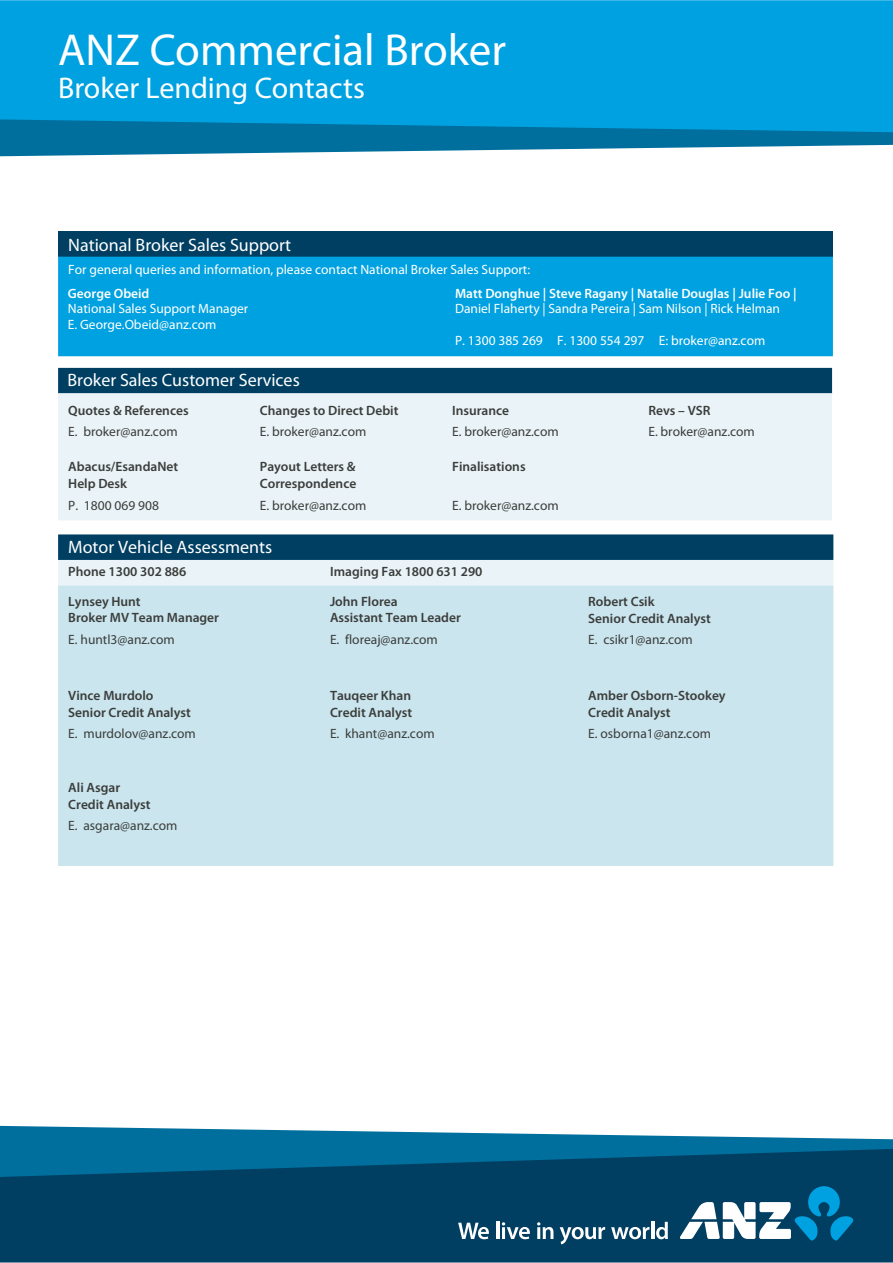
<style>
.page{position:relative;width:893px;height:1263px;background:#fff}
.page>*{position:absolute;margin:0;border:0;box-sizing:border-box;transform-origin:0 0}
.t1{font:45px "Myriad Pro";color:#fff}
.t2{font:30px "Myriad Pro";color:#fff}
.t3{font:18px "Myriad Pro";color:#fff}
.t4{font:600 13.5px/16.5px "Myriad Pro";color:#3b3d3b}
.t5{font:13.5px "Myriad Pro";color:#3b3d3b}
.t6{font:13.5px/16.2px "Myriad Pro";color:#fff}
.t7{font:600 13.5px "Myriad Pro";color:#fff}
</style>
<div class="page">
<div style="left:58px;top:368px;width:774px;height:25px;background:#003f62"></div>
<div style="left:58px;top:393px;width:774px;height:127px;background:#eaf3f7"></div>
<div style="left:0;top:0;width:892px;height:119px;background:#00a1e0"></div>
<svg style="left:0;top:119px;width:892px;height:37px;background:#258db7"></svg>
<svg style="left:0;top:1126px;width:892px;height:23px;fill:#006f9d"></svg>
<svg style="left:0;top:1149px;width:892px;height:114px;background:#01486d"></svg>
<svg style="left:452px;top:1177px;width:410px;height:71px;background:#225d7c"></svg>
<div style="left:58px;top:231px;width:774px;height:26px;background:#003f62"></div>
<div style="left:58px;top:257px;width:774px;height:99px;background:#00a1e0"></div>
<svg style="left:58px;top:534px;width:775px;height:51px;background:#7599ac"></svg>
<div style="left:58px;top:585px;width:775px;height:281px;background:#cae5ee"></div>
<h1 class="t1" style="left:58px;top:32px;width:449px">ANZ Commercial Broker</h1>
<h2 class="t2" style="left:58px;top:76px;width:308px">Broker Lending Contacts</h2>
<h3 class="t3" style="left:68px;top:238px;width:224px">National Broker Sales Support</h3>
<p class="t6" style="left:68px;top:262px;width:463px">For general queries and information, please contact National Broker Sales Support:</p>
<p class="t7" style="left:68px;top:288px;width:83px">George Obeid</p>
<p class="t7" style="left:455px;top:288px;width:343px">Matt Donghue | Steve Ragany | Natalie Douglas | Julie Foo |</p>
<p class="t6" style="left:68px;top:301px;width:182px">National Sales Support Manager<br>E. George.Obeid@anz.com</p>
<p class="t6" style="left:455px;top:301px;width:326px">Daniel Flaherty | Sandra Pereira | Sam Nilson | Rick Helman</p>
<p class="t6" style="left:455px;top:334px;width:312px">P. 1300 385 269 F. 1300 554 297 E: broker@anz.com</p>
<h3 class="t3" style="left:67px;top:373px;width:234px">Broker Sales Customer Services</h3>
<p class="t4" style="left:68px;top:403px;width:122px">Quotes &amp; References</p>
<p class="t4" style="left:260px;top:403px;width:140px">Changes to Direct Debit</p>
<p class="t4" style="left:452px;top:403px;width:58px">Insurance</p>
<p class="t4" style="left:648px;top:403px;width:64px">Revs – VSR</p>
<p class="t5" style="left:68px;top:426px;width:111px">E. broker@anz.com</p>
<p class="t5" style="left:260px;top:426px;width:108px">E. broker@anz.com</p>
<p class="t5" style="left:452px;top:426px;width:108px">E. broker@anz.com</p>
<p class="t5" style="left:648px;top:426px;width:108px">E. broker@anz.com</p>
<p class="t4" style="left:68px;top:459px;width:111px">Abacus/EsandaNet<br>Help Desk</p>
<p class="t4" style="left:260px;top:459px;width:98px">Payout Letters &amp;<br>Correspondence</p>
<p class="t4" style="left:452px;top:459px;width:75px">Finalisations</p>
<p class="t5" style="left:68px;top:500px;width:92px">P. 1800 069 908</p>
<p class="t5" style="left:260px;top:500px;width:108px">E. broker@anz.com</p>
<p class="t5" style="left:452px;top:500px;width:108px">E. broker@anz.com</p>
<h3 class="t3" style="left:68px;top:540px;width:205px">Motor Vehicle Assessments</h3>
<p class="t4" style="left:68px;top:564px;width:120px">Phone 1300 302 886</p>
<p class="t4" style="left:330px;top:564px;width:154px">Imaging Fax 1800 631 290</p>
<p class="t4" style="left:68px;top:595px;width:152px">Lynsey Hunt<br>Broker MV Team Manager</p>
<p class="t4" style="left:330px;top:595px;width:132px">John Florea<br>Assistant Team Leader</p>
<p class="t4" style="left:588px;top:594px;width:124px">Robert Csik<br>Senior Credit Analyst</p>
<p class="t5" style="left:68px;top:635px;width:108px">E. huntl3@anz.com</p>
<p class="t5" style="left:330px;top:635px;width:109px">E. floreaj@anz.com</p>
<p class="t5" style="left:588px;top:635px;width:106px">E. csikr1@anz.com</p>
<p class="t4" style="left:68px;top:688px;width:124px">Vince Murdolo<br>Senior Credit Analyst</p>
<p class="t4" style="left:330px;top:688px;width:84px">Tauqeer Khan<br>Credit Analyst</p>
<p class="t4" style="left:588px;top:688px;width:139px">Amber Osborn-Stookey<br>Credit Analyst</p>
<p class="t5" style="left:68px;top:729px;width:129px">E. murdolov@anz.com</p>
<p class="t5" style="left:330px;top:729px;width:106px">E. khant@anz.com</p>
<p class="t5" style="left:588px;top:729px;width:124px">E. osborna1@anz.com</p>
<p class="t4" style="left:68px;top:780px;width:84px">Ali Asgar<br>Credit Analyst</p>
<p class="t5" style="left:68px;top:820px;width:111px">E. asgara@anz.com</p>
</div>
